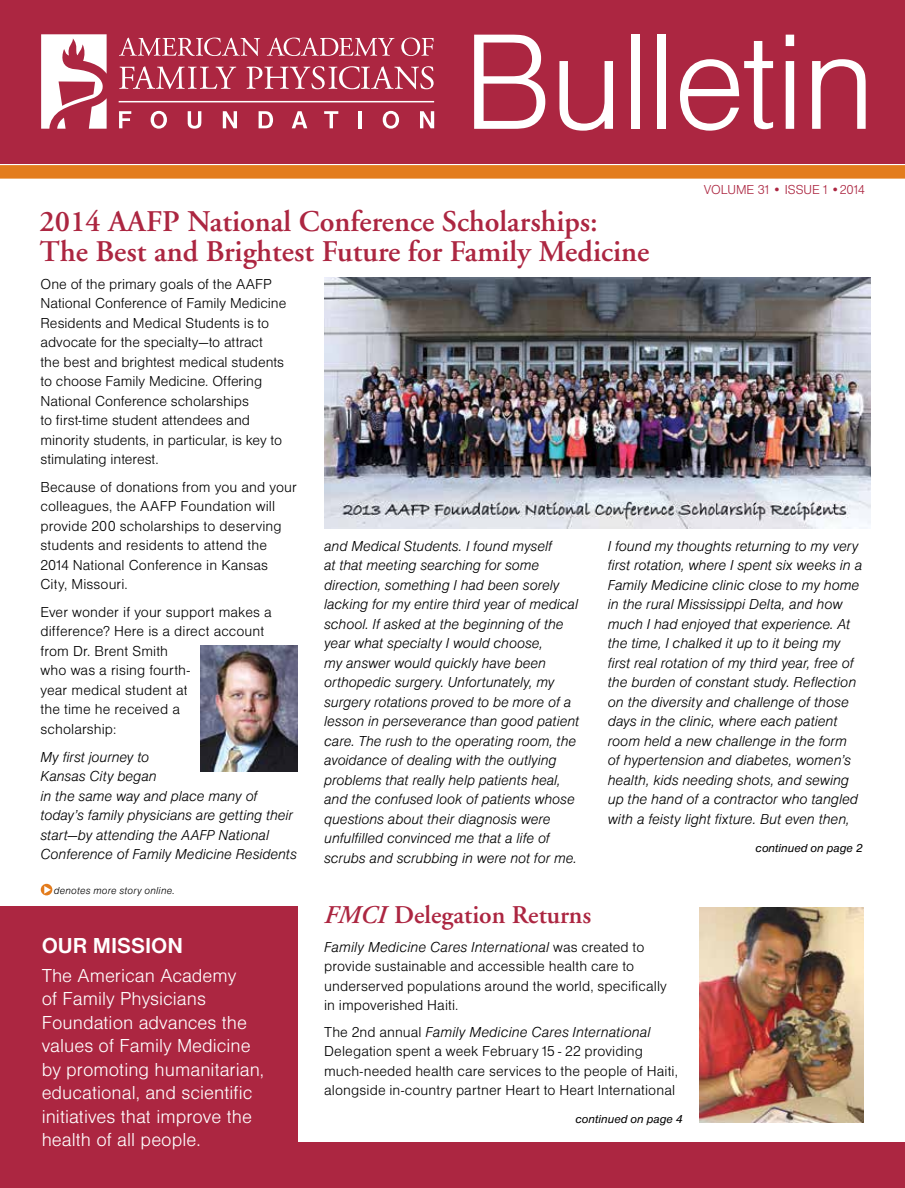
<style>
.page{position:relative;width:905px;height:1188px;background:#fff}
.page>*{position:absolute;margin:0;border:0;box-sizing:border-box;transform-origin:0 0}
.t1{font:141.15px "Nimbus San D Ligh";letter-spacing:-.02em;color:#fff}
.t2{font:600 30px/30px "Adobe Garamond";color:#ac2641}
.t3{font:600 25.5px "Adobe Garamond";color:#ac2641}
.t4{font:700 22.5px "Nimbus San D";color:#fff}
.t5{font:19.5px/23.5px "Nimbus San D Ligh";color:#fff}
.t6{font:15px/19.5px "Nimbus San D Ligh Ital";letter-spacing:-.005em;color:#000}
.t7{font:15px/19.5px "Nimbus San D Ligh";letter-spacing:.005em;color:#000}
.t8{font:13.5px "Nimbus San D Ligh";color:#ac2641}
.t9{font:italic 12px "Nimbus San D";color:#000}
.t10{font:10.5px "Nimbus San D Ligh Ital";letter-spacing:.015em;color:#000}
.s1{font-style:italic}
.s2{font-family:"Nimbus San D Ligh"}
</style>
<div class="page">
<div style="left:0;top:1142px;width:904px;height:46px;background:#ac2641"></div>
<div style="left:0;top:907px;width:297px;height:281px;background:#ac2641"></div>
<div style="left:0;top:0;width:904px;height:163px;background:#ac2641"></div>
<hr style="left:119px;top:101px;width:315px;height:1px;background:#fff">
<svg style="left:119px;top:38px;width:141px;height:18px"></svg>
<svg style="left:267px;top:38px;width:127px;height:18px"></svg>
<svg style="left:401px;top:38px;width:32px;height:18px"></svg>
<svg style="left:119px;top:66px;width:117px;height:23px"></svg>
<svg style="left:246px;top:66px;width:187px;height:23px"></svg>
<svg style="left:119px;top:111px;width:12px;height:17px"></svg>
<svg style="left:151px;top:111px;width:16px;height:18px"></svg>
<svg style="left:188px;top:111px;width:13px;height:18px"></svg>
<svg style="left:223px;top:111px;width:14px;height:17px"></svg>
<svg style="left:258px;top:111px;width:15px;height:17px"></svg>
<svg style="left:292px;top:111px;width:15px;height:17px"></svg>
<svg style="left:324px;top:111px;width:14px;height:17px"></svg>
<hr style="left:358px;top:111px;width:4px;height:17px;background:#fff">
<svg style="left:383px;top:111px;width:16px;height:18px"></svg>
<svg style="left:420px;top:111px;width:14px;height:17px"></svg>
<svg style="left:41px;top:34px;width:66px;height:95px"></svg>
<div style="left:0;top:165px;width:904px;height:14px;background:#e37c1d"></div>
<div style="left:41px;top:884px;width:11px;height:11px;background:#e37c1d;border-radius:50%"></div>
<svg style="left:44px;top:886px;width:7px;height:8px"></svg>
<img style="left:324px;top:278px;width:546px;height:250px">
<img style="left:699px;top:907px;width:164px;height:216px">
<img style="left:201px;top:645px;width:96px;height:127px">
<h1 class="t1" style="left:463px;top:4px;width:415px">Bulletin</h1>
<p class="t8" style="left:703px;top:182px;width:162px">VOLUME 31 • ISSUE 1 •2014</p>
<h2 class="t2" style="left:40px;top:207px;width:611px">2014 AAFP National Conference Scholarships:<br>The Best and Brightest Future for Family Medicine</h2>
<p class="t7" style="left:40px;top:274px;width:247px">One of the primary goals of the AAFP National Conference of Family Medicine Residents and Medical Students is to advocate for the specialty—to attract<br>the best and brightest medical students to choose Family Medicine. Offering National Conference scholarships<br>to first-time student attendees and minority students, in particular, is key to stimulating interest.</p>
<p class="t7" style="left:40px;top:477px;width:258px">Because of donations from you and your colleagues, the AAFP Foundation will provide 200 scholarships to deserving students and residents to attend the 2014 National Conference in Kansas City, Missouri.</p>
<p class="t7" style="left:40px;top:602px;width:233px">Ever wonder if your support makes a difference? Here is a direct account from Dr. Brent Smith<br>who was a rising fourth-<br>year medical student at<br>the time he received a<br>scholarship:</p>
<p class="t6" style="left:40px;top:747px;width:258px">My first journey to<br>Kansas City began<br>in the same way and place many of today’s family physicians are getting their start—by attending the AAFP National<br>Conference of Family Medicine Residents</p>
<p class="t6" style="left:324px;top:536px;width:256px">and Medical Students. I found myself<br>at that meeting searching for some direction, something I had been sorely lacking for my entire third year of medical school. If asked at the beginning of the year what specialty I would choose,<br>my answer would quickly have been orthopedic surgery. Unfortunately, my surgery rotations proved to be more of a lesson in perseverance than good patient care. The rush to the operating room, the avoidance of dealing with the outlying problems that really help patients heal, and the confused look of patients whose questions about their diagnosis were unfulfilled convinced me that a life of scrubs and scrubbing in were not for me.</p>
<p class="t6" style="left:608px;top:536px;width:256px">I found my thoughts returning to my very first rotation, where I spent six weeks in a Family Medicine clinic close to my home in the rural Mississippi Delta, and how much I had enjoyed that experience. At the time, I chalked it up to it being my first real rotation of my third year, free of the burden of constant study. Reflection on the diversity and challenge of those days in the clinic, where each patient room held a new challenge in the form of hypertension and diabetes, women’s health, kids needing shots, and sewing up the hand of a contractor who tangled with a feisty light fixture. But even then,</p>
<p class="t9" style="left:755px;top:841px;width:109px">continued on page 2</p>
<p class="t10" style="left:54px;top:884px;width:122px">denotes more story online.</p>
<h3 class="t4" style="left:42px;top:932px;width:143px">OUR MISSION</h3>
<h3 class="t5" style="left:42px;top:963px;width:224px">The American Academy<br>of Family Physicians<br>Foundation advances the values of Family Medicine by promoting humanitarian, educational, and scientific initiatives that improve the health of all people.</h3>
<h3 class="t3" style="left:324px;top:901px;width:269px"><span class="s1">FMCI</span> Delegation Returns</h3>
<p class="t6" style="left:324px;top:937px;width:322px">Family Medicine Cares International <span class="s2">was created to</span></p>
<p class="t7" style="left:324px;top:956px;width:344px">provide sustainable and accessible health care to underserved populations around the world, specifically in impoverished Haiti.</p>
<p class="t6" style="left:324px;top:1022px;width:328px"><span class="s2">The 2nd annual</span> Family Medicine Cares International</p>
<p class="t7" style="left:324px;top:1041px;width:355px">Delegation spent a week February 15 - 22 providing much-needed health care services to the people of Haiti, alongside in-country partner Heart to Heart International</p>
<p class="t9" style="left:575px;top:1112px;width:109px">continued on page 4</p>
</div>
